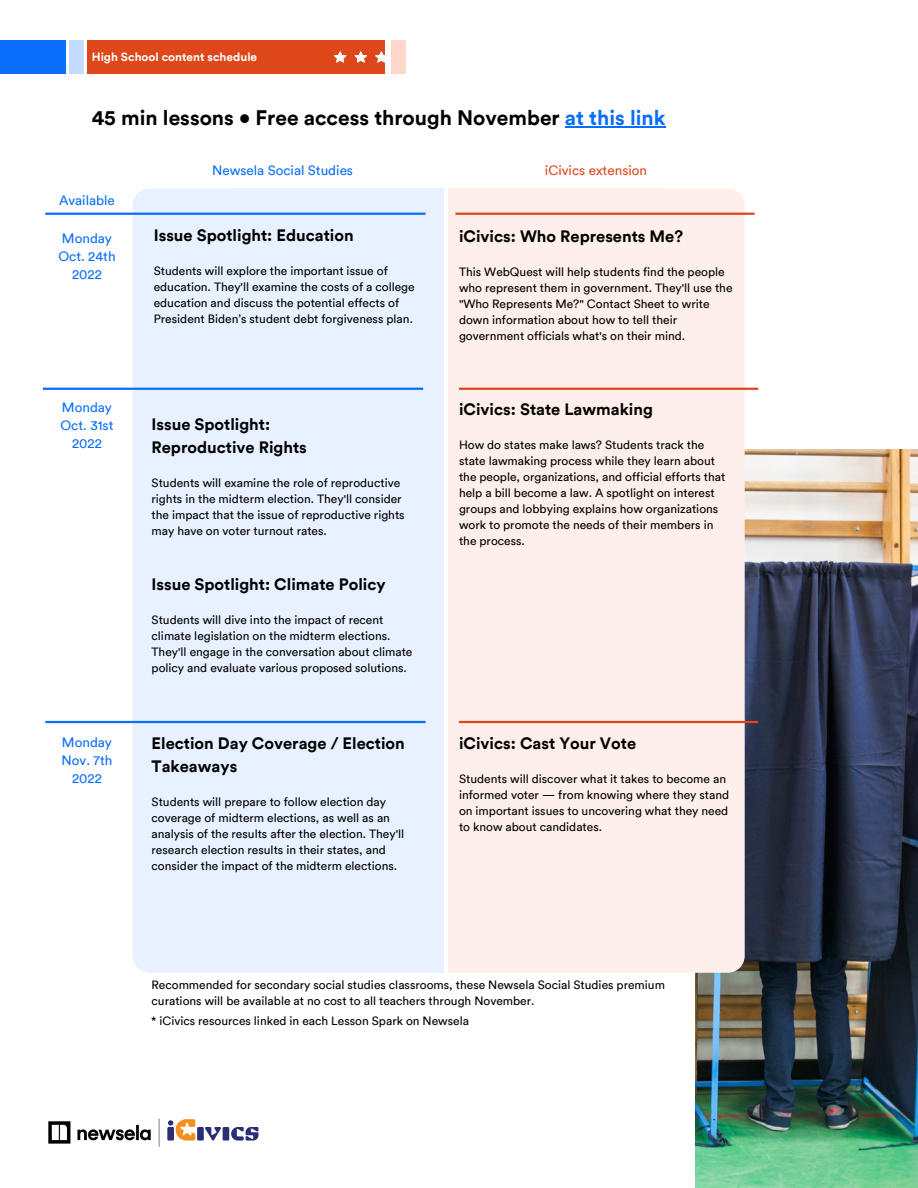
<style>
.page{position:relative;width:918px;height:1188px;background:#fff}
.page>*{position:absolute;margin:0;border:0;box-sizing:border-box;transform-origin:0 0}
.t1{font:700 21px "Circular";color:#000}
.t2{font:700 16.5px/23px "Circular";color:#000}
.t3{font:13.5px/18px "Circular";color:#0a6efa;text-align:center}
.t4{font:13.5px "Circular";color:#de471a}
.t5{font:12px/16px "Circular";color:#000}
.t6{font:700 11.85px "Circular";color:#fff}
.s1{color:#0a6efa}
</style>
<div class="page">
<img style="left:695px;top:450px;width:223px;height:738px">
<div style="left:469px;top:189px;width:276px;height:784px;background:#ffefea;border-radius:17px"></div>
<div style="left:448px;top:189px;width:213px;height:784px;background:#ffefea"></div>
<div style="left:233px;top:189px;width:210px;height:784px;background:#e7f1ff"></div>
<div style="left:133px;top:189px;width:275px;height:784px;background:#e7f1ff;border-radius:17px"></div>
<hr style="left:45px;top:721px;width:381px;height:2px;background:#0a6efa">
<hr style="left:43px;top:388px;width:380px;height:2px;background:#0a6efa">
<hr style="left:45px;top:213px;width:381px;height:2px;background:#0a6efa">
<div style="left:197px;top:1127px;width:7px;height:14px;background:#292e76"></div>
<svg style="left:205px;top:1127px;width:16px;height:14px"></svg>
<div style="left:223px;top:1127px;width:6px;height:14px;background:#292e76"></div>
<svg style="left:231px;top:1127px;width:27px;height:14px"></svg>
<svg style="left:167px;top:1127px;width:7px;height:14px"></svg>
<svg style="left:168px;top:1119px;width:27px;height:22px"></svg>
<img style="left:48px;top:1118px;width:111px;height:29px">
<svg style="left:159px;top:1119px;width:1px;height:28px"></svg>
<hr style="left:455px;top:213px;width:300px;height:2px;background:#de471a">
<hr style="left:459px;top:388px;width:299px;height:2px;background:#de471a">
<hr style="left:459px;top:721px;width:299px;height:2px;background:#de471a">
<div style="left:87px;top:41px;width:298px;height:33px;background:#de471a"></div>
<div style="left:0;top:41px;width:66px;height:33px;background:#0a6efa"></div>
<div style="left:69px;top:41px;width:15px;height:33px;background:#c2dbfe"></div>
<svg style="left:334px;top:51px;width:12px;height:12px"></svg>
<svg style="left:355px;top:51px;width:12px;height:12px"></svg>
<svg style="left:375px;top:51px;width:10px;height:12px"></svg>
<div style="left:391px;top:41px;width:15px;height:33px;background:#ffd6ca"></div>
<hr style="left:565px;top:126px;width:101px;height:1px;background:#0a6efa">
<p class="t6" style="left:92px;top:50px;width:167px">High School content schedule</p>
<h1 class="t1" style="left:92px;top:104px;width:575px">45 min lessons • Free access through November <span class="s1">at this link</span></h1>
<p class="t3" style="left:212px;top:161px;width:142px">Newsela Social Studies</p>
<p class="t4" style="left:545px;top:162px;width:104px">iCivics extension</p>
<p class="t3" style="left:59px;top:191px;width:57px">Available</p>
<p class="t3" style="left:58px;top:229px;width:59px">Monday<br>Oct. 24th<br>2022</p>
<h2 class="t2" style="left:154px;top:224px;width:201px">Issue Spotlight: Education</h2>
<p class="t5" style="left:154px;top:263px;width:262px">Students will explore the important issue of education. They'll examine the costs of a college education and discuss the potential effects of President Biden’s student debt forgiveness plan.</p>
<h2 class="t2" style="left:459px;top:225px;width:226px">iCivics: Who Represents Me?</h2>
<p class="t5" style="left:459px;top:264px;width:275px">This WebQuest will help students find the people who represent them in government. They'll use the "Who Represents Me?" Contact Sheet to write down information about how to tell their government officials what's on their mind.</p>
<p class="t3" style="left:60px;top:398px;width:55px">Monday<br>Oct. 31st<br>2022</p>
<h2 class="t2" style="left:152px;top:413px;width:157px">Issue Spotlight:<br>Reproductive Rights</h2>
<p class="t5" style="left:152px;top:475px;width:255px">Students will examine the role of reproductive rights in the midterm election. They'll consider the impact that the issue of reproductive rights may have on voter turnout rates.</p>
<h2 class="t2" style="left:459px;top:398px;width:195px">iCivics: State Lawmaking</h2>
<p class="t5" style="left:459px;top:437px;width:268px">How do states make laws? Students track the state lawmaking process while they learn about the people, organizations, and official efforts that help a bill become a law. A spotlight on interest groups and lobbying explains how organizations work to promote the needs of their members in the process.</p>
<h2 class="t2" style="left:152px;top:572px;width:236px">Issue Spotlight: Climate Policy</h2>
<p class="t5" style="left:152px;top:611px;width:262px">Students will dive into the impact of recent climate legislation on the midterm elections.<br>They'll engage in the conversation about climate policy and evaluate various proposed solutions.</p>
<p class="t3" style="left:62px;top:733px;width:52px">Monday<br>Nov. 7th<br>2022</p>
<h2 class="t2" style="left:152px;top:732px;width:255px">Election Day Coverage / Election<br>Takeaways</h2>
<p class="t5" style="left:152px;top:794px;width:254px">Students will prepare to follow election day coverage of midterm elections, as well as an analysis of the results after the election. They'll research election results in their states, and consider the impact of the midterm elections.</p>
<h2 class="t2" style="left:459px;top:732px;width:179px">iCivics: Cast Your Vote</h2>
<p class="t5" style="left:459px;top:771px;width:272px">Students will discover what it takes to become an informed voter — from knowing where they stand on important issues to uncovering what they need to know about candidates.</p>
<p class="t5" style="left:152px;top:977px;width:515px">Recommended for secondary social studies classrooms, these Newsela Social Studies premium curations will be available at no cost to all teachers through November.</p>
<p class="t5" style="left:151px;top:1012px;width:320px">* iCivics resources linked in each Lesson Spark on Newsela</p>
</div>
